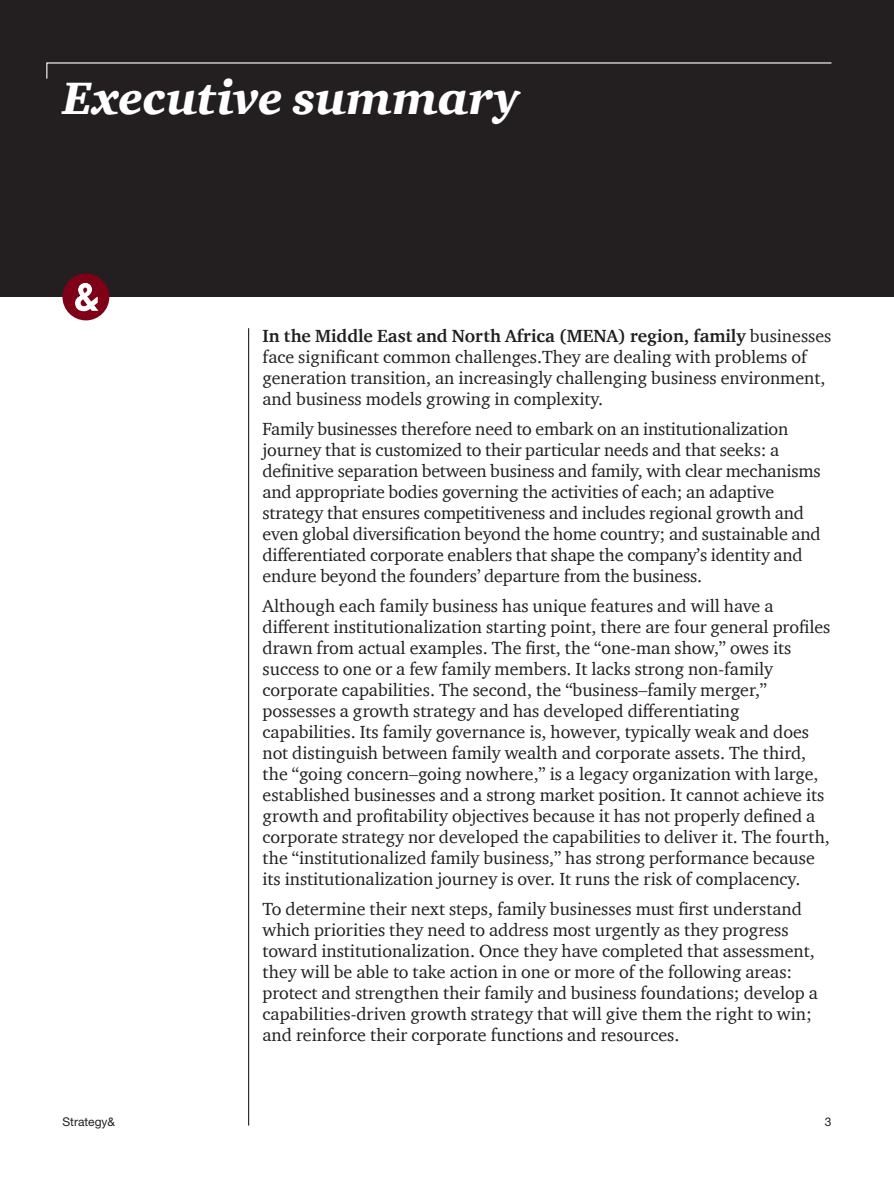
<style>
.page{position:relative;width:894px;height:1188px;background:#fff}
.page>*{position:absolute;margin:0;border:0;box-sizing:border-box;transform-origin:0 0}
.Page_Heading_31pt_Bl{font:italic 900 46.5px "Charter ITC Com";color:#fff}
.Body_Copy{font:18px/21px "Charter ITC Com";color:#231f20}
.t1{font:12px "Helvetica Neue LT Std";color:#231f20}
.s1{font-weight:700}
</style>
<div class="page">
<hr style="left:248px;top:328px;width:1px;height:798px;background:#231f20">
<div style="left:0;top:0;width:893px;height:297px;background:#231f20"></div>
<svg style="left:46px;top:62px;width:786px;height:17px"></svg>
<svg style="left:62px;top:274px;width:47px;height:46px"></svg>
<p class="Page_Heading_31pt_Bl" style="left:62px;top:69px;width:458px">Executive summary</p>
<p class="Body_Copy" style="left:262px;top:325px;width:570px"><span class="s1">In the Middle East and North Africa (MENA) region, family</span> businesses face significant common challenges.They are dealing with problems of generation transition, an increasingly challenging business environment, and business models growing in complexity.</p>
<p class="Body_Copy" style="left:262px;top:418px;width:559px">Family businesses therefore need to embark on an institutionalization journey that is customized to their particular needs and that seeks: a definitive separation between business and family, with clear mechanisms and appropriate bodies governing the activities of each; an adaptive strategy that ensures competitiveness and includes regional growth and even global diversification beyond the home country; and sustainable and differentiated corporate enablers that shape the company’s identity and endure beyond the founders’ departure from the business.</p>
<p class="Body_Copy" style="left:262px;top:595px;width:569px">Although each family business has unique features and will have a different institutionalization starting point, there are four general profiles drawn from actual examples. The first, the “one-man show,” owes its success to one or a few family members. It lacks strong non-family corporate capabilities. The second, the “business–family merger,” possesses a growth strategy and has developed differentiating capabilities. Its family governance is, however, typically weak and does not distinguish between family wealth and corporate assets. The third, the “going concern–going nowhere,” is a legacy organization with large, established businesses and a strong market position. It cannot achieve its growth and profitability objectives because it has not properly defined a corporate strategy nor developed the capabilities to deliver it. The fourth, the “institutionalized family business,” has strong performance because its institutionalization journey is over. It runs the risk of complacency.</p>
<p class="Body_Copy" style="left:262px;top:898px;width:556px">To determine their next steps, family businesses must first understand which priorities they need to address most urgently as they progress toward institutionalization. Once they have completed that assessment, they will be able to take action in one or more of the following areas: protect and strengthen their family and business foundations; develop a capabilities-driven growth strategy that will give them the right to win; and reinforce their corporate functions and resources.</p>
<p class="t1" style="left:62px;top:1114px;width:54px">Strategy&amp;</p>
<p class="t1" style="left:824px;top:1114px;width:8px">3</p>
</div>
